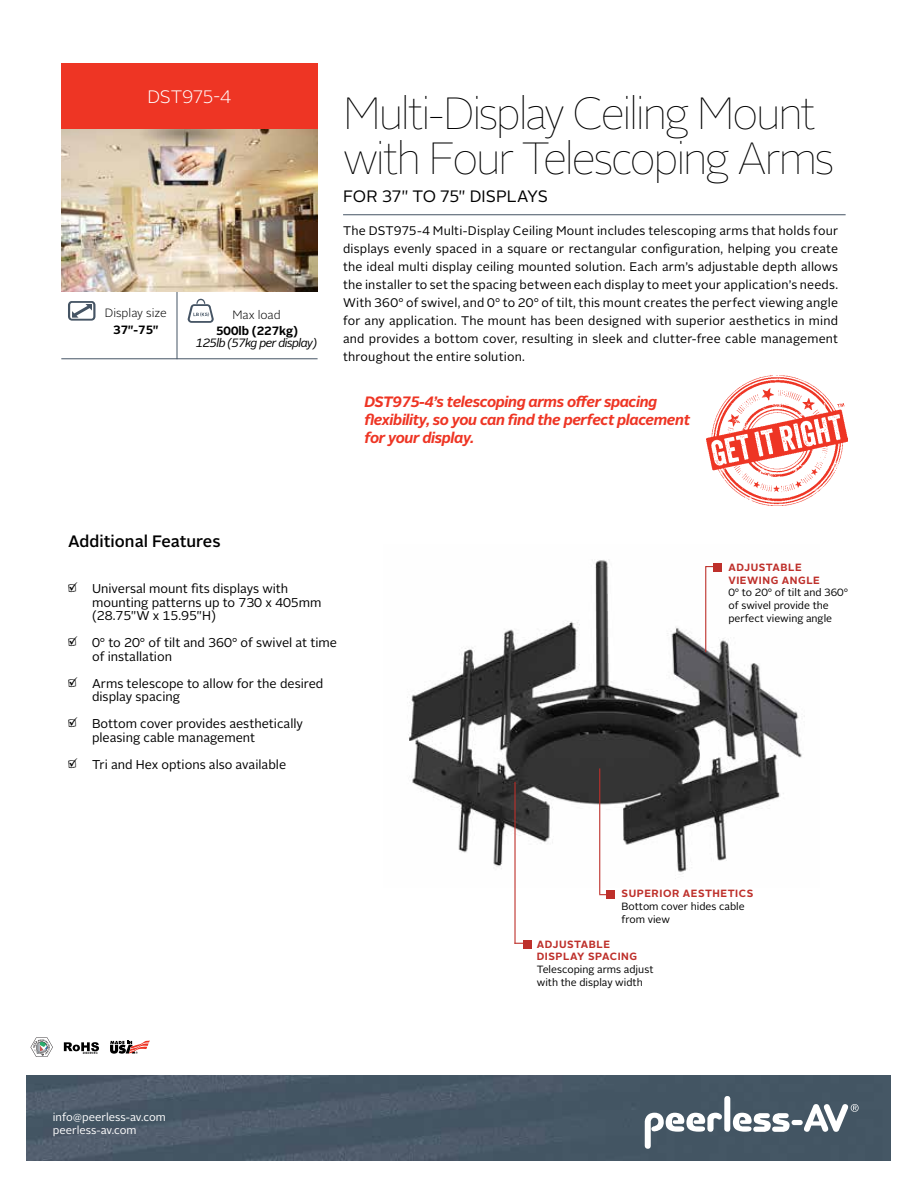
<style>
.page{position:relative;width:918px;height:1188px;background:#fff}
.page>*{position:absolute;margin:0;border:0;box-sizing:border-box;transform-origin:0 0}
.t1{font:100 45px/45px "Alright Sans";letter-spacing:-.06em;color:#000}
.t2{font:300 18px "Alright Sans";letter-spacing:-.015em;color:#fff}
.t3{font:16.5px "Alright Sans";letter-spacing:.005em;color:#000}
.t4{font:500 16.5px "Alright Sans";color:#000}
.t5{font:italic 700 15px/18px "Alright Sans";letter-spacing:-.025em;color:#ee3524}
.t6{font:12.75px/13.5px "Alright Sans";color:#000}
.t7{font:12.45px/18px "Alright Sans";letter-spacing:.015em;color:#000;text-align:justify}
.t8{font:italic 12px "Alright Sans";letter-spacing:-.05em;color:#000}
.t9{font:700 12px "Alright Sans";color:#000}
.t10{font:300 12px "Alright Sans";color:#000}
.t11{font:11.25px/12.8px "Alright Sans";color:#fff}
.t12{font:10.5px/12.8px "Alright Sans";color:#000}
.t13{font:700 10.5px/12.8px "Alright Sans";letter-spacing:.05em;color:#be302b}
.s1{font-family:"Checkbox Larger"}
</style>
<div class="page">
<img style="left:407px;top:560px;width:398px;height:328px">
<svg style="left:68px;top:301px;width:28px;height:20px"></svg>
<svg style="left:188px;top:299px;width:26px;height:24px"></svg>
<svg style="left:110px;top:1040px;width:40px;height:14px"></svg>
<svg style="left:64px;top:1042px;width:35px;height:12px"></svg>
<img style="left:706px;top:375px;width:141px;height:131px">
<hr style="left:343px;top:214px;width:503px;height:1px;background:#455464">
<div style="left:61px;top:63px;width:257px;height:67px;background:#ee3524"></div>
<hr style="left:514px;top:782px;width:2px;height:162px;background:#be302b">
<div style="left:523px;top:940px;width:9px;height:9px;background:#be302b"></div>
<div style="left:713px;top:563px;width:9px;height:9px;background:#be302b"></div>
<img style="left:27px;top:1076px;width:864px;height:85px">
<svg style="left:645px;top:1113px;width:77px;height:36px"></svg>
<div style="left:724px;top:1096px;width:6px;height:36px;background:#fff;border-radius:3px"></div>
<svg style="left:733px;top:1113px;width:57px;height:19px"></svg>
<div style="left:792px;top:1120px;width:11px;height:5px;background:#fff;border-radius:3px"></div>
<svg style="left:803px;top:1103px;width:56px;height:30px"></svg>
<hr style="left:61px;top:358px;width:257px;height:1px;background:#455464">
<hr style="left:177px;top:292px;width:1px;height:67px;background:#455464">
<svg style="left:705px;top:565px;width:13px;height:88px"></svg>
<img style="left:61px;top:130px;width:257px;height:162px">
<div style="left:606px;top:890px;width:9px;height:9px;background:#be302b"></div>
<hr style="left:599px;top:768px;width:1px;height:126px;background:#be302b">
<svg style="left:31px;top:1038px;width:22px;height:19px"></svg>
<h2 class="t2" style="left:147px;top:85px;width:85px">DST975-4</h2>
<p class="t10" style="left:105px;top:305px;width:64px">Display size</p>
<p class="t9" style="left:113px;top:321px;width:47px">37"-75"</p>
<p class="t10" style="left:232px;top:307px;width:50px">Max load</p>
<p class="t9" style="left:216px;top:323px;width:84px">500lb (227kg)</p>
<p class="t8" style="left:196px;top:335px;width:123px">125lb (57kg per display)</p>
<h1 class="t1" style="left:343px;top:91px;width:493px">Multi-Display Ceiling Mount with Four Telescoping Arms</h1>
<h3 class="t3" style="left:343px;top:185px;width:204px">for 37" to 75" Displays</h3>
<p class="t7" style="left:343px;top:222px;width:497px">The DST975-4 Multi-Display Ceiling Mount includes telescoping arms that holds four displays evenly spaced in a square or rectangular configuration, helping you create the ideal multi display ceiling mounted solution. Each arm’s adjustable depth allows the installer to set the spacing between each display to meet your application’s needs.<br>With 360° of swivel, and 0° to 20° of tilt, this mount creates the perfect viewing angle for any application. The mount has been designed with superior aesthetics in mind and provides a bottom cover, resulting in sleek and clutter-free cable management throughout the entire solution.</p>
<p class="t5" style="left:364px;top:393px;width:327px">DST975-4’s telescoping arms offer spacing flexibility, so you can find the perfect placement for your display.</p>
<h3 class="t4" style="left:68px;top:530px;width:154px">Additional Features</h3>
<p class="t6" style="left:92px;top:582px;width:231px;text-indent:-24px"><span class="s1">•</span> Universal mount fits displays with mounting patterns up to 730 x 405mm (28.75"W x 15.95"H)</p>
<p class="t6" style="left:92px;top:636px;width:247px;text-indent:-24px"><span class="s1">•</span> 0° to 20° of tilt and 360° of swivel at time of installation</p>
<p class="t6" style="left:92px;top:677px;width:233px;text-indent:-24px"><span class="s1">•</span> Arms telescope to allow for the desired display spacing</p>
<p class="t6" style="left:92px;top:717px;width:213px;text-indent:-24px"><span class="s1">•</span> Bottom cover provides aesthetically pleasing cable management</p>
<p class="t6" style="left:68px;top:758px;width:220px"><span class="s1">•</span> Tri and Hex options also available</p>
<p class="t11" style="left:53px;top:1111px;width:114px">info@peerless-av.com peerless-av.com</p>
<p class="t13" style="left:728px;top:561px;width:93px">ADJUSTABLE<br>VIEWING ANGLE</p>
<p class="t12" style="left:728px;top:586px;width:121px">0° to 20° of tilt and 360° of swivel provide the perfect viewing angle</p>
<p class="t13" style="left:622px;top:887px;width:133px">SUPERIOR AESTHETICS</p>
<p class="t12" style="left:622px;top:900px;width:125px">Bottom cover hides cable from view</p>
<p class="t13" style="left:537px;top:938px;width:102px">ADJUSTABLE<br>DISPLAY SPACING</p>
<p class="t12" style="left:537px;top:963px;width:118px">Telescoping arms adjust with the display width</p>
</div>
